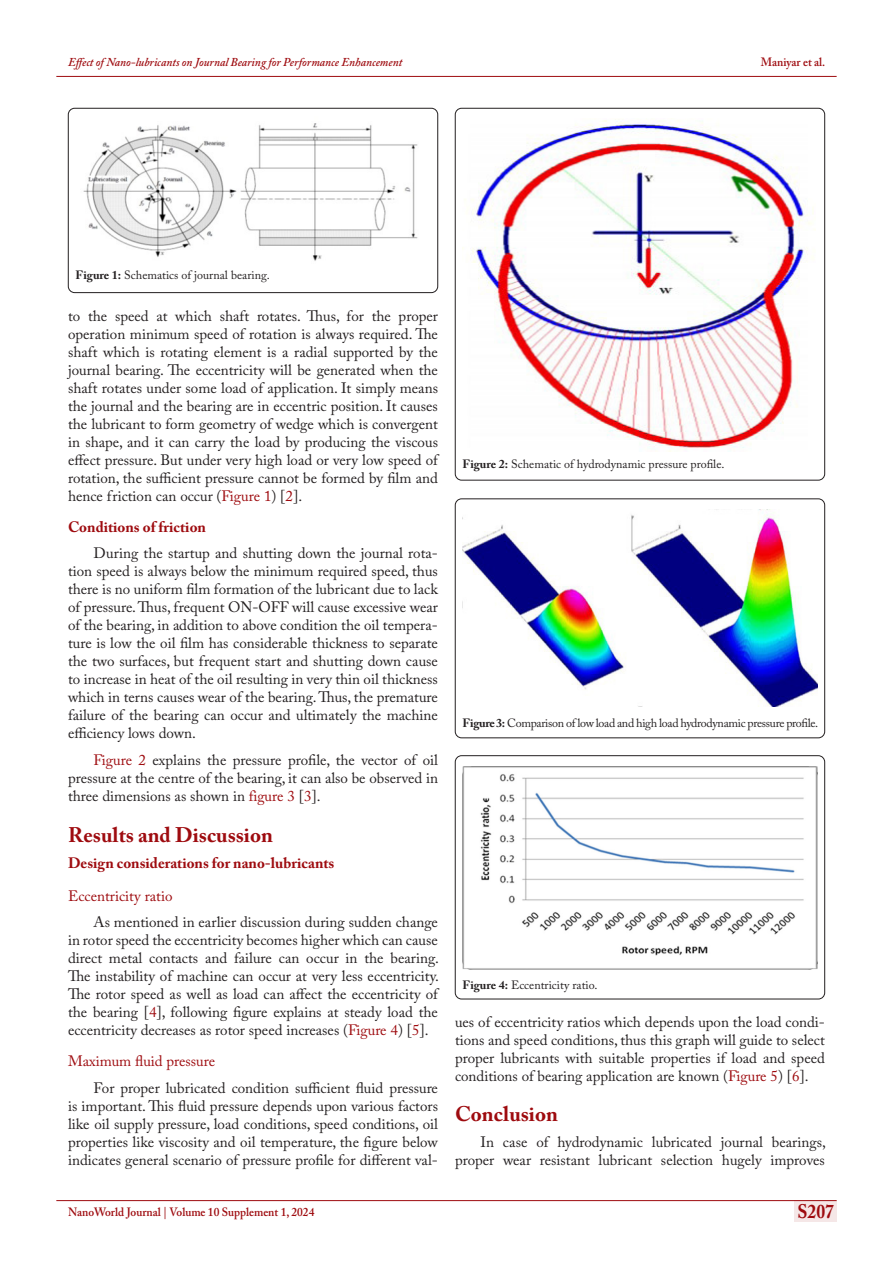
<style>
.page{position:relative;width:893px;height:1263px;background:#fff}
.page>*{position:absolute;margin:0;border:0;box-sizing:border-box;transform-origin:0 0}
.Head-new-01{font:700 21px "Adobe Caslon Pro";color:#9e0b0f}
.t1{font:700 19.5px "Adobe Caslon Pro";color:#9e0b0f;scale:.9 1}
.Para-New{font:15px/18px "Adobe Caslon Pro";color:#231f20;text-align:justify}
.Head-new-02{font:700 15px "Adobe Caslon Pro";color:#9e0b0f}
.Head-new-02-2{font:15px "Adobe Caslon Pro";color:#9e0b0f}
.t2{font:12px "Adobe Caslon Pro";color:#231f20}
.t3{font:12px "Adobe Caslon Pro";letter-spacing:-.025em;color:#231f20}
.t4{font:italic 600 12px "Adobe Caslon Pro";color:#9e0b0f;scale:.95 1}
.t5{font:600 12px "Adobe Caslon Pro";color:#9e0b0f;scale:.95 1}
.s1{font-weight:700}
.s2{color:#9e0b0f}
</style>
<div class="page">
<div style="left:794px;top:1200px;width:43px;height:21px;background:#f5e7e7"></div>
<hr style="left:56px;top:1200px;width:781px;height:1px;background:#9e0b0f">
<hr style="left:56px;top:76px;width:781px;height:1px;background:#9e0b0f">
<div style="left:455px;top:108px;width:370px;height:372px;border:1px solid #231f20;border-radius:6px"></div>
<img style="left:462px;top:119px;width:352px;height:333px">
<div style="left:455px;top:499px;width:370px;height:239px;border:1px solid #231f20;border-radius:6px"></div>
<img style="left:462px;top:509px;width:355px;height:197px">
<div style="left:68px;top:108px;width:370px;height:185px;border:1px solid #231f20;border-radius:6px"></div>
<img style="left:83px;top:123px;width:335px;height:138px">
<div style="left:455px;top:755px;width:370px;height:244px;border:1px solid #231f20;border-radius:6px"></div>
<img style="left:462px;top:766px;width:355px;height:204px">
<p class="t4" style="left:68px;top:55px;width:353px">Effect of Nano-lubricants on Journal Bearing for Performance Enhancement</p>
<p class="t5" style="left:761px;top:55px;width:69px">Maniyar et al.</p>
<p class="t2" style="left:75px;top:268px;width:196px"><span class="s1">Figure 1:</span> Schematics of journal bearing.</p>
<p class="Para-New" style="left:68px;top:306px;width:371px">to the speed at which shaft rotates. Thus, for the proper operation minimum speed of rotation is always required. The shaft which is rotating element is a radial supported by the journal bearing. The eccentricity will be generated when the shaft rotates under some load of application. It simply means the journal and the bearing are in eccentric position. It causes the lubricant to form geometry of wedge which is convergent in shape, and it can carry the load by producing the viscous effect pressure. But under very high load or very low speed of rotation, the sufficient pressure cannot be formed by film and hence friction can occur (<span class="s2">Figure 1</span>) [<span class="s2">2</span>].</p>
<p class="Head-new-02" style="left:68px;top:518px;width:139px">Conditions of friction</p>
<p class="Para-New" style="left:68px;top:544px;width:371px;text-indent:26px">During the startup and shutting down the journal rota&shy;tion speed is always below the minimum required speed, thus there is no uniform film formation of the lubricant due to lack of pressure. Thus, frequent ON-OFF will cause excessive wear of the bearing, in addition to above condition the oil tempera&shy;ture is low the oil film has considerable thickness to separate the two surfaces, but frequent start and shutting down cause to increase in heat of the oil resulting in very thin oil thickness which in terns causes wear of the bearing. Thus, the premature failure of the bearing can occur and ultimately the machine efficiency lows down.</p>
<p class="Para-New" style="left:68px;top:750px;width:371px;text-indent:26px"><span class="s2">Figure 2</span> explains the pressure profile, the vector of oil pressure at the centre of the bearing, it can also be observed in three dimensions as shown in <span class="s2">figure 3</span> [<span class="s2">3</span>].</p>
<p class="Head-new-01" style="left:68px;top:822px;width:206px">Results and Discussion</p>
<p class="Head-new-02" style="left:68px;top:854px;width:268px">Design considerations for nano-lubricants</p>
<p class="Head-new-02-2" style="left:68px;top:887px;width:106px">Eccentricity ratio</p>
<p class="Para-New" style="left:68px;top:913px;width:372px;text-indent:26px">As mentioned in earlier discussion during sudden change in rotor speed the eccentricity becomes higher which can cause direct metal contacts and failure can occur in the bearing.<br>The instability of machine can occur at very less eccentricity.<br>The rotor speed as well as load can affect the eccentricity of the bearing [<span class="s2">4</span>], following figure explains at steady load the eccentricity decreases as rotor speed increases (<span class="s2">Figure 4</span>) [<span class="s2">5</span>].</p>
<p class="Head-new-02-2" style="left:68px;top:1052px;width:149px">Maximum fluid pressure</p>
<p class="Para-New" style="left:68px;top:1078px;width:371px;text-indent:26px">For proper lubricated condition sufficient fluid pressure is important. This fluid pressure depends upon various factors like oil supply pressure, load conditions, speed conditions, oil properties like viscosity and oil temperature, the figure below indicates general scenario of pressure profile for different val-</p>
<p class="t2" style="left:462px;top:457px;width:263px"><span class="s1">Figure 2:</span> Schematic of hydrodynamic pressure profile.</p>
<p class="t3" style="left:462px;top:716px;width:357px"><span class="s1">Figure 3:</span> Comparison of low load and high load hydrodynamic pressure profile.</p>
<p class="t2" style="left:462px;top:978px;width:136px"><span class="s1">Figure 4:</span> Eccentricity ratio.</p>
<p class="Para-New" style="left:455px;top:1013px;width:371px">ues of eccentricity ratios which depends upon the load condi&shy;tions and speed conditions, thus this graph will guide to select proper lubricants with suitable properties if load and speed conditions of bearing application are known (<span class="s2">Figure 5</span>) [<span class="s2">6</span>].</p>
<p class="Head-new-01" style="left:455px;top:1101px;width:104px">Conclusion</p>
<p class="Para-New" style="left:455px;top:1133px;width:372px;text-align:right">In case of hydrodynamic lubricated journal bearings, proper wear resistant lubricant selection hugely improves</p>
<p class="t5" style="left:68px;top:1204px;width:261px">NanoWorld Journal | Volume 10 Supplement 1, 2024</p>
<h2 class="t1" style="left:797px;top:1200px;width:42px">S207</h2>
</div>
